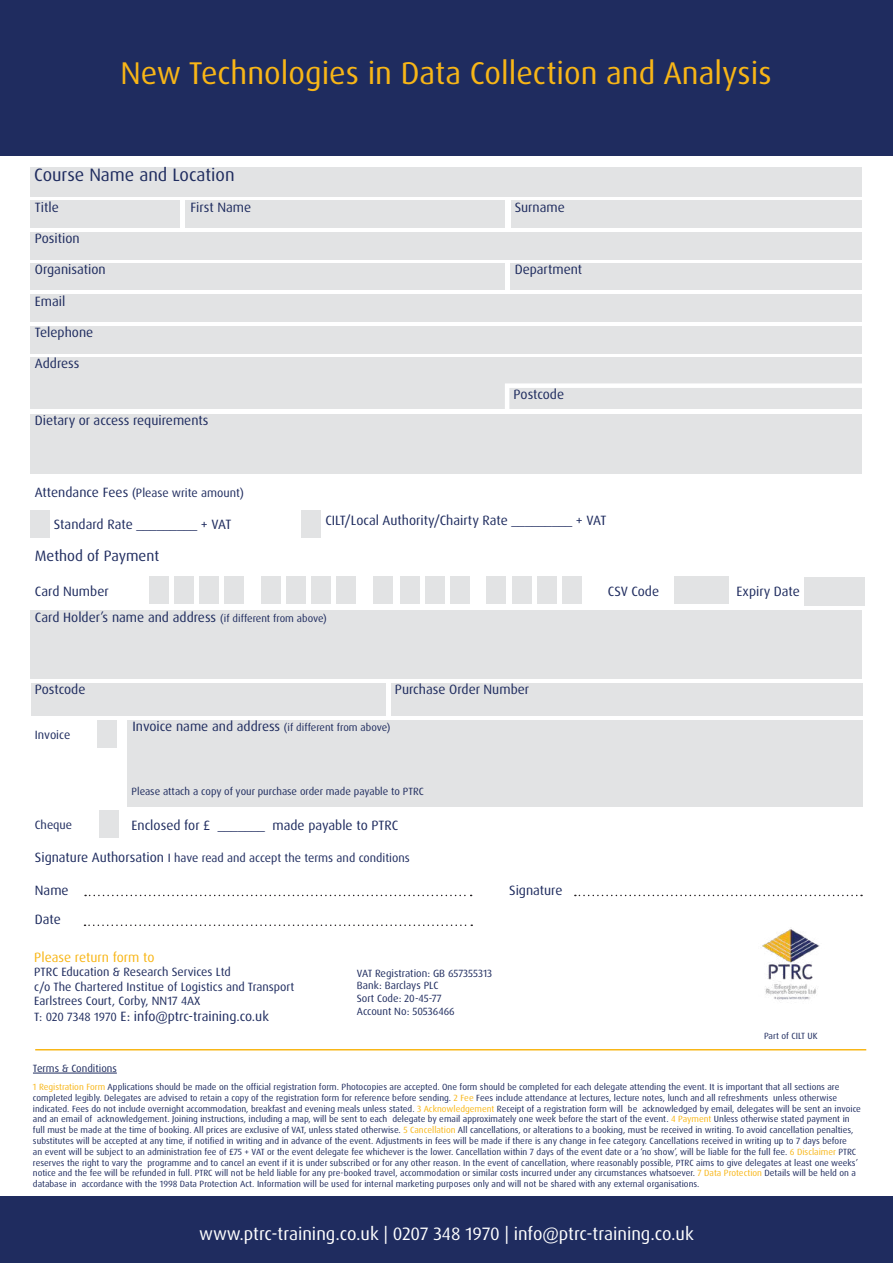
<style>
.page{position:relative;width:893px;height:1263px;background:#fff}
.page>*{position:absolute;margin:0;border:0;box-sizing:border-box;transform-origin:0 0}
.t1{font:31.5px "Dax Pro";color:#f8b617}
.t2{font:18px "Dax Pro";color:#fff}
.t3{font:18px "Dax Pro";color:#1f2c5f}
.t4{font:15px "Dax Pro";color:#1f2c5f}
.t5{font:13.5px "Dax Pro";color:#1f2c5f}
.t6{font:13.5px "Dax Pro";color:#f8b617}
.t7{font:12px/14.4px "Dax Pro";color:#1f2c5f}
.t8{font:10.5px/12.6px "Dax Pro";color:#1f2c5f}
.t9{font:9px/10.8px "Dax Pro";color:#1f2c5f}
.s1{font-size:13.5px}
.s2{font-size:10.5px}
.s3{font-size:12px}
.s4{color:#f8b617}
</style>
<div class="page">
<img style="left:762px;top:929px;width:58px;height:71px">
<div style="left:31px;top:232px;width:831px;height:27px;background:#e2e3e4"></div>
<div style="left:31px;top:264px;width:474px;height:26px;background:#e2e3e4"></div>
<div style="left:31px;top:295px;width:831px;height:27px;background:#e2e3e4"></div>
<div style="left:31px;top:326px;width:831px;height:27px;background:#e2e3e4"></div>
<div style="left:31px;top:415px;width:831px;height:59px;background:#e2e3e4"></div>
<div style="left:31px;top:201px;width:149px;height:27px;background:#e2e3e4"></div>
<div style="left:185px;top:201px;width:320px;height:27px;background:#e2e3e4"></div>
<div style="left:511px;top:201px;width:351px;height:27px;background:#e2e3e4"></div>
<div style="left:31px;top:358px;width:831px;height:51px;background:#e2e3e4"></div>
<div style="left:505px;top:383px;width:362px;height:30px;border:4px solid #fff"></div>
<div style="left:510px;top:264px;width:352px;height:26px;background:#e2e3e4"></div>
<svg style="left:85px;top:924px;width:387px;height:2px"></svg>
<svg style="left:85px;top:895px;width:387px;height:1px"></svg>
<svg style="left:575px;top:895px;width:287px;height:1px"></svg>
<div style="left:30px;top:510px;width:20px;height:27px;background:#e2e3e4"></div>
<div style="left:301px;top:510px;width:19px;height:27px;background:#e2e3e4"></div>
<div style="left:31px;top:610px;width:831px;height:69px;background:#e2e3e4"></div>
<div style="left:31px;top:683px;width:355px;height:33px;background:#e2e3e4"></div>
<div style="left:391px;top:683px;width:471px;height:33px;background:#e2e3e4"></div>
<div style="left:127px;top:720px;width:735px;height:86px;background:#e2e3e4"></div>
<div style="left:97px;top:720px;width:20px;height:27px;background:#e2e3e4"></div>
<div style="left:100px;top:811px;width:19px;height:27px;background:#e2e3e4"></div>
<div style="left:149px;top:576px;width:20px;height:28px;background:#e2e3e4"></div>
<div style="left:174px;top:576px;width:20px;height:28px;background:#e2e3e4"></div>
<div style="left:199px;top:576px;width:20px;height:28px;background:#e2e3e4"></div>
<div style="left:224px;top:576px;width:20px;height:28px;background:#e2e3e4"></div>
<div style="left:261px;top:576px;width:19px;height:28px;background:#e2e3e4"></div>
<div style="left:286px;top:576px;width:20px;height:28px;background:#e2e3e4"></div>
<div style="left:311px;top:576px;width:20px;height:28px;background:#e2e3e4"></div>
<div style="left:336px;top:576px;width:20px;height:28px;background:#e2e3e4"></div>
<div style="left:373px;top:576px;width:19px;height:28px;background:#e2e3e4"></div>
<div style="left:400px;top:576px;width:20px;height:28px;background:#e2e3e4"></div>
<div style="left:425px;top:576px;width:20px;height:28px;background:#e2e3e4"></div>
<div style="left:450px;top:576px;width:20px;height:28px;background:#e2e3e4"></div>
<div style="left:487px;top:576px;width:19px;height:28px;background:#e2e3e4"></div>
<div style="left:512px;top:576px;width:19px;height:28px;background:#e2e3e4"></div>
<div style="left:537px;top:576px;width:19px;height:28px;background:#e2e3e4"></div>
<div style="left:562px;top:576px;width:20px;height:28px;background:#e2e3e4"></div>
<div style="left:674px;top:576px;width:54px;height:28px;background:#e2e3e4"></div>
<div style="left:804px;top:577px;width:61px;height:29px;background:#e2e3e4"></div>
<div style="left:0;top:1196px;width:893px;height:67px;background:#1f2c5f"></div>
<hr style="left:35px;top:1049px;width:831px;height:1px;background:#f8b617">
<div style="left:30px;top:167px;width:832px;height:30px;background:#e2e3e4"></div>
<div style="left:0;top:0;width:893px;height:155px;background:#1f2c5f"></div>
<hr style="left:33px;top:1073px;width:84px;height:1px;background:#1f2c5f">
<h1 class="t1" style="left:120px;top:52px;width:653px">New Technologies in Data Collection and Analysis</h1>
<h2 class="t3" style="left:34px;top:163px;width:202px">Course Name and Location</h2>
<h3 class="t5" style="left:35px;top:198px;width:25px">Title</h3>
<h3 class="t5" style="left:190px;top:198px;width:62px">First Name</h3>
<h3 class="t5" style="left:515px;top:198px;width:52px">Surname</h3>
<h3 class="t5" style="left:35px;top:229px;width:46px">Position</h3>
<h3 class="t5" style="left:35px;top:261px;width:72px">Organisation</h3>
<h3 class="t5" style="left:35px;top:292px;width:32px">Email</h3>
<h3 class="t5" style="left:35px;top:323px;width:60px">Telephone</h3>
<h3 class="t5" style="left:35px;top:355px;width:46px">Address</h3>
<h3 class="t5" style="left:35px;top:412px;width:175px">Dietary or access requirements</h3>
<h3 class="t5" style="left:515px;top:261px;width:69px">Department</h3>
<h3 class="t5" style="left:514px;top:385px;width:52px">Postcode</h3>
<h3 class="t7" style="left:35px;top:486px;width:211px"><span class="s1">Attendance Fees</span> (Please write amount)</h3>
<h3 class="t5" style="left:54px;top:515px;width:179px">Standard Rate _________ + VAT</h3>
<h3 class="t5" style="left:325px;top:512px;width:283px">CILT/Local Authority/Chairty Rate _________ + VAT</h3>
<h3 class="t4" style="left:35px;top:547px;width:126px">Method of Payment</h3>
<h3 class="t5" style="left:35px;top:582px;width:75px">Card Number</h3>
<h3 class="t5" style="left:608px;top:582px;width:53px">CSV Code</h3>
<h3 class="t5" style="left:737px;top:582px;width:65px">Expiry Date</h3>
<h3 class="t5" style="left:35px;top:609px;width:293px">Card Holder’s name and address <span class="s2">(if different from above)</span></h3>
<h3 class="t5" style="left:35px;top:681px;width:52px">Postcode</h3>
<h3 class="t5" style="left:395px;top:681px;width:136px">Purchase Order Number</h3>
<p class="t8" style="left:132px;top:721px;width:259px"><span class="s1">Invoice name and address</span> (if different from above)</p>
<h3 class="t7" style="left:35px;top:727px;width:37px">Invoice</h3>
<p class="t8" style="left:132px;top:785px;width:294px">Please attach a copy of your purchase order made payable to PTRC</p>
<h3 class="t7" style="left:35px;top:818px;width:39px">Cheque</h3>
<h3 class="t5" style="left:132px;top:816px;width:268px">Enclosed for £ _______ made payable to PTRC</h3>
<h3 class="t7" style="left:35px;top:850px;width:377px"><span class="s1">Signature Authorsation</span> I have read and accept the terms and conditions</h3>
<h3 class="t5" style="left:35px;top:882px;width:35px">Name</h3>
<h3 class="t5" style="left:509px;top:882px;width:55px">Signature</h3>
<h3 class="t5" style="left:35px;top:910px;width:28px">Date</h3>
<h3 class="t6" style="left:34px;top:948px;width:122px">Please return form to</h3>
<h3 class="t7" style="left:34px;top:965px;width:262px">PTRC Education &amp; Research Services Ltd<br>c/o The Chartered Institue of Logistics and Transport<br>Earlstrees Court, Corby, NN17 4AX</h3>
<h3 class="t5" style="left:34px;top:1008px;width:236px"><span class="s3">T: 020 7348 1970</span> E: info@ptrc-training.co.uk</h3>
<p class="t8" style="left:357px;top:967px;width:137px">VAT Registration: GB 657355313<br>Bank: Barclays PLC<br>Sort Code: 20-45-77<br>Account No: 50536466</p>
<p class="t9" style="left:764px;top:1030px;width:55px">Part of CILT UK</p>
<p class="t8" style="left:33px;top:1062px;width:85px">Terms &amp; Conditions</p>
<p class="t9" style="left:33px;top:1081px;width:830px"><span class="s4">1 Registration Form</span> Applications should be made on the official registration form. Photocopies are accepted. One form should be completed for each delegate attending the event. It is important that all sections are completed legibly. Delegates are advised to retain a copy of the registration form for reference before sending. <span class="s4">2 Fee</span> Fees include attendance at lectures, lecture notes, lunch and all refreshments unless otherwise indicated. Fees do not include overnight accommodation, breakfast and evening meals unless stated. <span class="s4">3 Acknowledgement</span> Receipt of a registration form will be acknowledged by email, delegates will be sent an invoice and an email of acknowledgement. Joining instructions, including a map, will be sent to each delegate by email approximately one week before the start of the event. <span class="s4">4 Payment</span> Unless otherwise stated payment in full must be made at the time of booking. All prices are exclusive of VAT, unless stated otherwise. <span class="s4">5 Cancellation</span> All cancellations, or alterations to a booking, must be received in writing. To avoid cancellation penalties, substitutes will be accepted at any time, if notified in writing and in advance of the event. Adjustments in fees will be made if there is any change in fee category. Cancellations received in writing up to 7 days before<br>an event will be subject to an administration fee of £75 + VAT or the event delegate fee whichever is the lower. Cancellation within 7 days of the event date or a ‘no show’, will be liable for the full fee. <span class="s4">6 Disclaimer</span> PTRC reserves the right to vary the programme and to cancel an event if it is under subscribed or for any other reason. In the event of cancellation, where reasonably possible, PTRC aims to give delegates at least one weeks’ notice and the fee will be refunded in full. PTRC will not be held liable for any pre-booked travel, accommodation or similar costs incurred under any circumstances whatsoever. <span class="s4">7 Data Protection</span> Details will be held on a database in accordance with the 1998 Data Protection Act. Information will be used for internal marketing purposes only and will not be shared with any external organisations.</p>
<h2 class="t2" style="left:199px;top:1222px;width:496px">www.ptrc-training.co.uk | 0207 348 1970 | info@ptrc-training.co.uk</h2>
</div>
